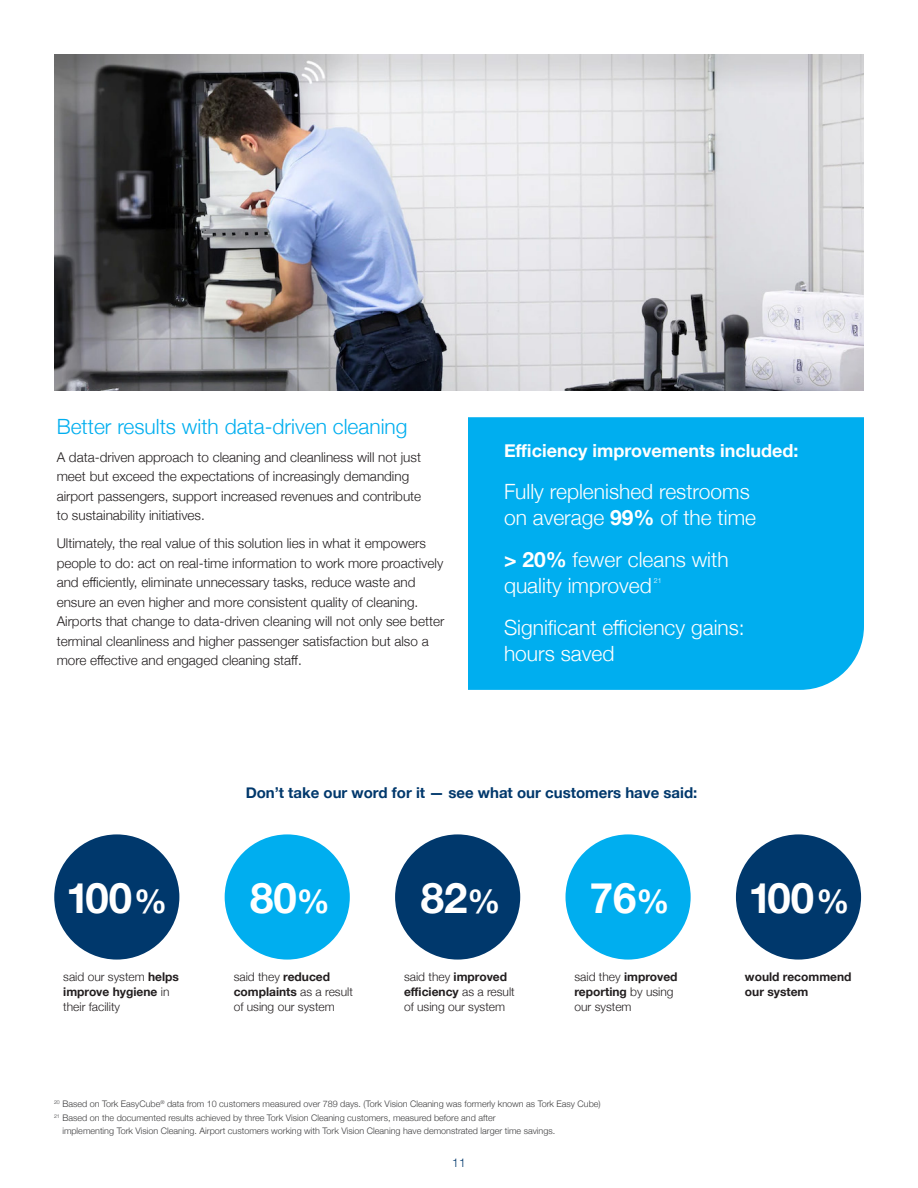
<style>
.page{position:relative;width:918px;height:1188px;background:#fff}
.page>*{position:absolute;margin:0;border:0;box-sizing:border-box;transform-origin:0 0}
.t1{font:700 42px "Helvetica Neue";color:#fff}
.t2{font:300 21px/25.5px "Helvetica Neue";color:#fff}
.Heading_3{font:300 21px "Helvetica Neue";color:#00aeef}
.t3{font:700 18px "Helvetica Neue";color:#fff}
.t4{font:700 15px "Helvetica Neue";color:#00386c}
.t5{font:300 13.5px/19.5px "Helvetica Neue";color:#231f20}
.t6{font:300 12px/15px "Helvetica Neue";color:#231f20}
.t7{font:700 12px/15px "Helvetica Neue";color:#231f20}
.t8{font:300 12px "Helvetica Neue";color:#00386c}
.t9{font:300 9px/13.5px "Helvetica Neue";color:#3e3e3f}
.t10{font:300 7.05px "Helvetica Neue";color:#fff}
.s1{font-weight:700}
.s2{font-size:33px}
</style>
<div class="page">
<img style="left:54px;top:54px;width:810px;height:337px">
<div style="left:54px;top:834px;width:125px;height:126px;background:#00386c;border-radius:50%"></div>
<div style="left:225px;top:834px;width:125px;height:126px;background:#00aeef;border-radius:50%"></div>
<div style="left:395px;top:834px;width:125px;height:126px;background:#00386c;border-radius:50%"></div>
<div style="left:566px;top:834px;width:125px;height:126px;background:#00aeef;border-radius:50%"></div>
<div style="left:736px;top:834px;width:125px;height:126px;background:#00386c;border-radius:50%"></div>
<div style="left:468px;top:417px;width:396px;height:273px;background:#00aeef"></div>
<p class="Heading_3" style="left:57px;top:409px;width:352px">Better results with data-driven cleaning</p>
<p class="t5" style="left:57px;top:446px;width:366px">A data-driven approach to cleaning and cleanliness will not just meet but exceed the expectations of increasingly demanding airport passengers, support increased revenues and contribute to sustainability initiatives.</p>
<p class="t5" style="left:57px;top:533px;width:389px">Ultimately, the real value of this solution lies in what it empowers people to do: act on real-time information to work more proactively and efficiently, eliminate unnecessary tasks, reduce waste and ensure an even higher and more consistent quality of cleaning.<br>Airports that change to data-driven cleaning will not only see better terminal cleanliness and higher passenger satisfaction but also a more effective and engaged cleaning staff.</p>
<p class="t3" style="left:504px;top:436px;width:296px">Efficiency improvements included:</p>
<p class="t2" style="left:504px;top:477px;width:254px">Fully replenished restrooms on average <span class="s1">99%</span> of the time</p>
<p class="t2" style="left:504px;top:545px;width:226px"><span class="s1">&gt; 20%</span> fewer cleans with quality improved</p>
<p class="t10" style="left:654px;top:574px;width:9px">21</p>
<p class="t2" style="left:504px;top:613px;width:242px">Significant efficiency gains: hours saved</p>
<p class="t4" style="left:246px;top:781px;width:453px">Don’t take our word for it — see what our customers have said:</p>
<p class="t1" style="left:66px;top:865px;width:102px">100<span class="s2">%</span></p>
<p class="t1" style="left:250px;top:865px;width:81px">80<span class="s2">%</span></p>
<p class="t1" style="left:421px;top:865px;width:81px">82<span class="s2">%</span></p>
<p class="t1" style="left:590px;top:865px;width:81px">76<span class="s2">%</span></p>
<p class="t1" style="left:748px;top:865px;width:102px">100<span class="s2">%</span></p>
<p class="t6" style="left:63px;top:969px;width:117px">said our system <span class="s1">helps improve hygiene</span> in their facility</p>
<p class="t6" style="left:234px;top:969px;width:121px">said they <span class="s1">reduced complaints</span> as a result of using our system</p>
<p class="t6" style="left:404px;top:969px;width:112px">said they <span class="s1">improved efficiency</span> as a result of using our system</p>
<p class="t6" style="left:575px;top:969px;width:105px">said they <span class="s1">improved reporting</span> by using our system</p>
<p class="t7" style="left:745px;top:970px;width:108px">would recommend our system</p>
<p class="t9" style="left:54px;top:1096px;width:548px"><sup>20</sup> Based on Tork EasyCube<sup>®</sup> data from 10 customers measured over 789 days. (Tork Vision Cleaning was formerly known as Tork Easy Cube)</p>
<p class="t9" style="left:62px;top:1110px;width:494px;text-indent:-8px"><sup>21</sup> Based on the documented results achieved by three Tork Vision Cleaning customers, measured before and after<br>implementing Tork Vision Cleaning. Airport customers working with Tork Vision Cleaning have demonstrated larger time savings.</p>
<p class="t8" style="left:452px;top:1153px;width:15px">11</p>
</div>
